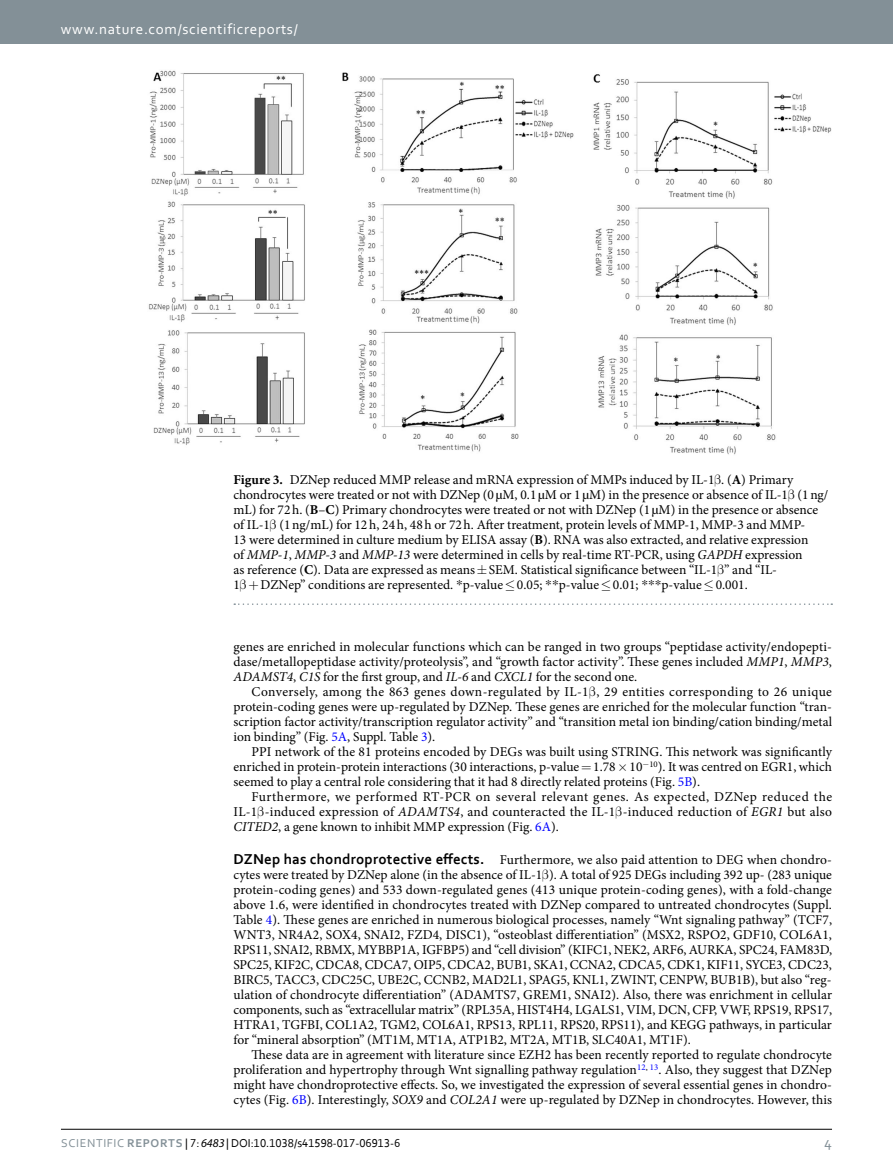
<style>
.page{position:relative;width:893px;height:1174px;background:#fff}
.page>*{position:absolute;margin:0;border:0;box-sizing:border-box;transform-origin:0 0}
.t1{font:15px "Corbel 2";letter-spacing:.045em;color:#fff}
.t2{font:15px "Corbel 2";color:#839097}
.t3{font:13.5px/15px "Minion Pro";color:#000;text-align:justify}
.t4{font:12px "Corbel";color:#000}
.s1{font-weight:700}
.s2{font-family:"STIX General"}
.s3{font-style:italic}
.s4{color:#00f}
.s5{font-family:"Corbel";font-weight:700;font-size:15px}
.s6{font-family:"Corbel 2";color:#839097}
.s7{font-family:"Corbel Bold 2";color:#839097}
.s8{font-family:"Myriad Pro";font-style:italic}
</style>
<div class="page">
<div style="left:0;top:0;width:893px;height:43px;background:#839097"></div>
<hr style="left:61px;top:1129px;width:771px;height:1px;background:#000">
<img style="left:148px;top:70px;width:684px;height:385px">
<svg style="left:234px;top:603px;width:598px;height:2px"></svg>
<p class="t1" style="left:61px;top:19px;width:238px">www.nature.com/scientificreports/</p>
<p class="t3" style="left:233px;top:472px;width:596px;text-align:left"><span class="s1">Figure 3.</span> DZNep reduced MMP release and mRNA expression of MMPs induced by IL-1 . (<span class="s1">A</span>) Primary chondrocytes were treated or not with DZNep (0 <span class="s2">µ</span>M, 0.1<span class="s2">µ</span>M or 1 <span class="s2">µ</span>M) in the presence or absence of IL-1 (1ng/ mL) for 72h. (<span class="s1">B</span>–<span class="s1">C</span>) Primary chondrocytes were treated or not with DZNep (1 <span class="s2">µ</span>M) in the presence or absence of IL-1 (1ng/mL) for 12h, 24h, 48h or 72h. After treatment, protein levels of MMP-1, MMP-3 and MMP-<br>13 were determined in culture medium by ELISA assay (<span class="s1">B</span>). RNA was also extracted, and relative expression<br>of <span class="s3">MMP-1</span>, <span class="s3">MMP-3</span> and <span class="s3">MMP-13</span> were determined in cells by real-time RT-PCR, using <span class="s3">GAPDH</span> expression<br>as reference (<span class="s1">C</span>). Data are expressed as means SEM. Statistical significance between “IL-1 ” and “IL-<br>1</p>
<p class="t3" style="left:261px;top:577px;width:489px">DZNep” conditions are represented. <span class="s2">*</span>p-value≤0.05; <span class="s2">**</span>p-value≤0.01; <span class="s2">***</span>p-value≤0.001.</p>
<p class="t3" style="left:233px;top:639px;width:600px">genes are enriched in molecular functions which can be ranged in two groups “peptidase activity/endopepti&shy;dase/metallopeptidase activity/proteolysis”, and “growth factor activity”. These genes included <span class="s3">MMP1</span>, <span class="s3">MMP3</span>, <span class="s3">ADAMST4</span>, <span class="s3">C1S</span> for the first group, and <span class="s3">IL-6</span> and <span class="s3">CXCL1</span> for the second one.</p>
<p class="t3" style="left:233px;top:684px;width:600px;text-indent:18px">Conversely, among the 863 genes down-regulated by IL-1 , 29 entities corresponding to 26 unique protein-coding genes were up-regulated by DZNep. These genes are enriched for the molecular function “tran&shy;scription factor activity/transcription regulator activity” and “transition metal ion binding/cation binding/metal ion binding” (Fig. <span class="s4">5A</span>, Suppl. Table <span class="s4">3</span>).</p>
<p class="t3" style="left:233px;top:744px;width:600px;text-indent:18px">PPI network of the 81 proteins encoded by DEGs was built using STRING. This network was significantly enriched in protein-protein interactions (30 interactions, p-value 1.78 10−<sup>10</sup>). It was centred on EGR1, which seemed to play a central role considering that it had 8 directly related proteins (Fig. <span class="s4">5B</span>).</p>
<p class="t3" style="left:233px;top:789px;width:600px;text-indent:18px">Furthermore, we performed RT-PCR on several relevant genes. As expected, DZNep reduced the IL-1 -induced expression of <span class="s3">ADAMTS4</span>, and counteracted the IL-1 -induced reduction of <span class="s3">EGR1</span> but also <span class="s3">CITED2</span>, a gene known to inhibit MMP expression (Fig. <span class="s4">6A</span>).</p>
<p class="t3" style="left:233px;top:852px;width:600px"><span class="s5">DZNep has chondroprotective effects.</span> Furthermore, we also paid attention to DEG when chondro&shy;cytes were treated by DZNep alone (in the absence of IL-1 ). A total of 925 DEGs including 392 up- (283 unique protein-coding genes) and 533 down-regulated genes (413 unique protein-coding genes), with a fold-change above 1.6, were identified in chondrocytes treated with DZNep compared to untreated chondrocytes (Suppl.<br>Table <span class="s4">4</span>). These genes are enriched in numerous biological processes, namely “Wnt signaling pathway” (TCF7, WNT3, NR4A2, SOX4, SNAI2, FZD4, DISC1), “osteoblast differentiation” (MSX2, RSPO2, GDF10, COL6A1, RPS11, SNAI2, RBMX, MYBBP1A, IGFBP5) and “cell division” (KIFC1, NEK2, ARF6, AURKA, SPC24, FAM83D, SPC25, KIF2C, CDCA8, CDCA7, OIP5, CDCA2, BUB1, SKA1, CCNA2, CDCA5, CDK1, KIF11, SYCE3, CDC23, BIRC5, TACC3, CDC25C, UBE2C, CCNB2, MAD2L1, SPAG5, KNL1, ZWINT, CENPW, BUB1B), but also “reg&shy;ulation of chondrocyte differentiation” (ADAMTS7, GREM1, SNAI2). Also, there was enrichment in cellular components, such as “extracellular matrix” (RPL35A, HIST4H4, LGALS1, VIM, DCN, CFP, VWF, RPS19, RPS17, HTRA1, TGFBI, COL1A2, TGM2, COL6A1, RPS13, RPL11, RPS20, RPS11), and KEGG pathways, in particular for “mineral absorption” (MT1M, MT1A, ATP1B2, MT2A, MT1B, SLC40A1, MT1F).</p>
<p class="t3" style="left:233px;top:1047px;width:600px;text-indent:18px">These data are in agreement with literature since EZH2 has been recently reported to regulate chondrocyte proliferation and hypertrophy through Wnt signalling pathway regulation<sup>12</sup><sup>,</sup> <sup>13</sup>. Also, they suggest that DZNep might have chondroprotective effects. So, we investigated the expression of several essential genes in chondro&shy;cytes (Fig. <span class="s4">6B</span>). Interestingly, <span class="s3">SOX9</span> and <span class="s3">COL2A1</span> were up-regulated by DZNep in chondrocytes. However, this</p>
<p class="t4" style="left:61px;top:1135px;width:341px"><span class="s6">SCientifiC</span> <span class="s7">REPORTS</span> | 7: <span class="s8">6483</span> | DOI:10.1038/s41598-017-06913-6</p>
<p class="t2" style="left:824px;top:1132px;width:9px">4</p>
</div>
